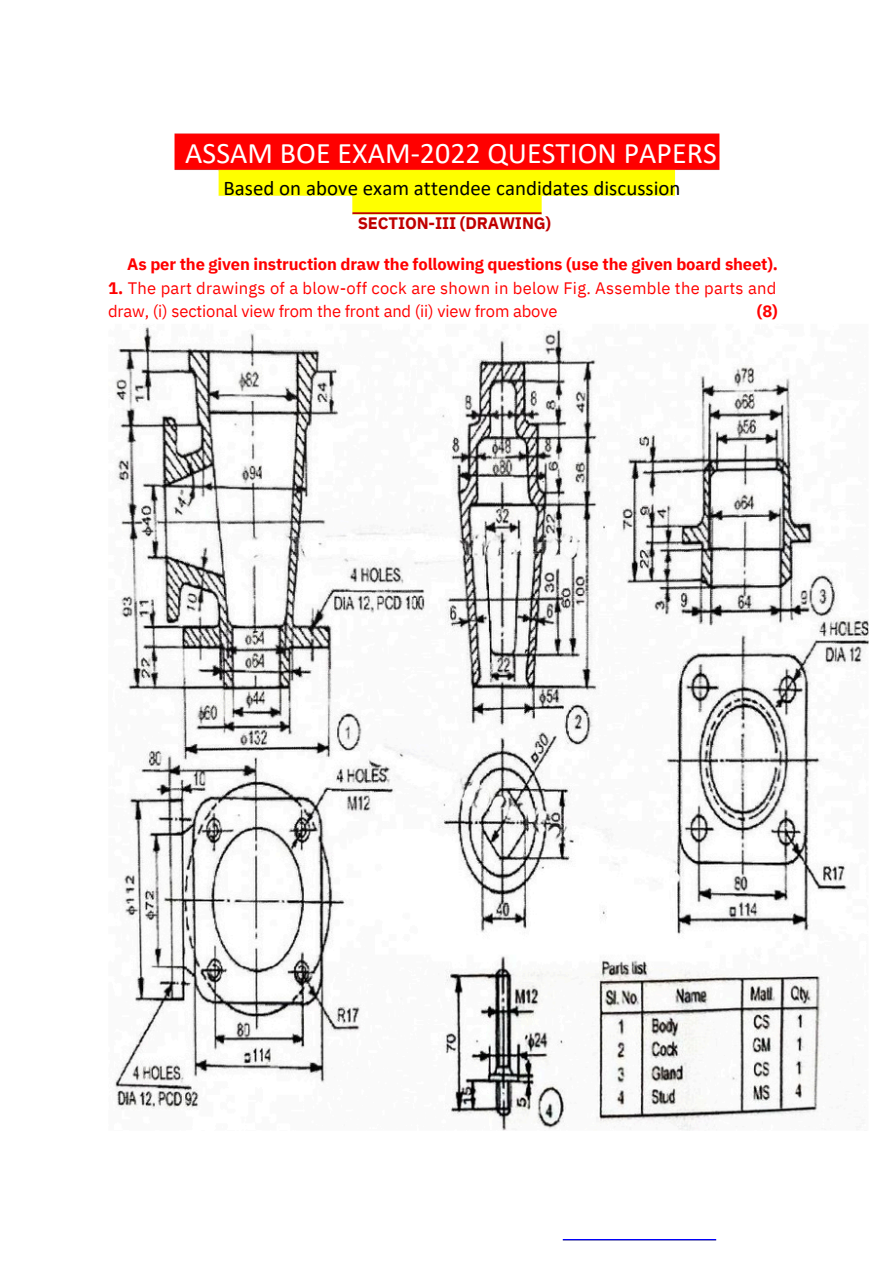
<style>
.page{position:relative;width:894px;height:1264px;background:#fff}
.page>*{position:absolute;margin:0;border:0;box-sizing:border-box;transform-origin:0 0}
.t1{font:29.85px "Calibri";color:#fff}
.t2{font:20.85px "Calibri";color:#000}
.t3{font:700 16.5px "IBM Plex Sans";letter-spacing:-.01em;color:#f00}
.t4{font:16.5px "IBM Plex Sans";letter-spacing:.015em;color:#f00}
.t5{font:16.5px "IBM Plex Sans";letter-spacing:-.01em;color:#f00}
.t6{font:700 16.5px "IBM Plex Sans";letter-spacing:-.01em;color:#c00000}
.s1{font-weight:700}
</style>
<div class="page">
<img style="left:174px;top:133px;width:546px;height:82px">
<img style="left:562px;top:1239px;width:155px;height:1px">
<img style="left:115px;top:327px;width:753px;height:803px">
<p class="t1" style="left:185px;top:140px;width:533px">ASSAM BOE EXAM-2022 QUESTION PAPERS</p>
<p class="t2" style="left:223px;top:180px;width:458px">Based on above exam attendee candidates discussion</p>
<p class="t6" style="left:357px;top:212px;width:195px">SECTION-III (DRAWING)</p>
<p class="t3" style="left:127px;top:252px;width:652px">As per the given instruction draw the following questions (use the given board sheet).</p>
<p class="t4" style="left:108px;top:277px;width:669px"><span class="s1">1.</span> The part drawings of a blow-off cock are shown in below Fig. Assemble the parts and</p>
<p class="t5" style="left:108px;top:300px;width:450px">draw, (i) sectional view from the front and (ii) view from above</p>
<h1 class="t3" style="left:756px;top:300px;width:22px">(8)</h1>
</div>
